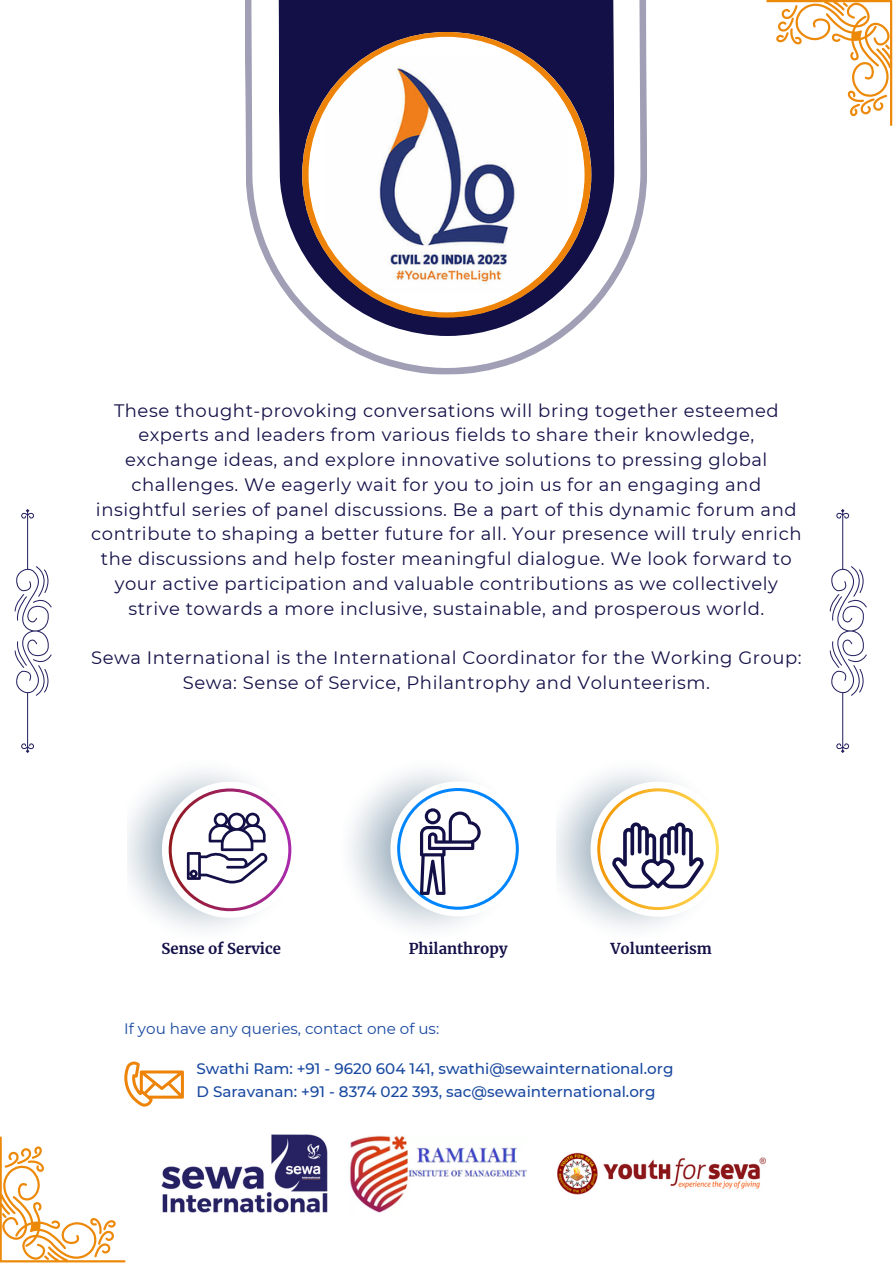
<style>
.page{position:relative;width:893px;height:1264px;background:#fff}
.page>*{position:absolute;margin:0;border:0;box-sizing:border-box;transform-origin:0 0}
.t1{font:18px/24.8px "Montserrat";letter-spacing:.03em;color:#131047;text-align:center}
.t2{font:500 15.15px "Montserrat";color:#1848a0}
.t3{font:15.15px "Montserrat";color:#1848a0}
.t4{font:700 14.85px "Merriweather";color:#131047}
</style>
<div class="page">
<svg style="left:766px;top:0;width:126px;height:126px"></svg>
<svg style="left:0;top:1136px;width:125px;height:126px"></svg>
<svg style="left:15px;top:509px;width:37px;height:244px"></svg>
<svg style="left:829px;top:509px;width:38px;height:244px"></svg>
<svg style="left:245px;top:0;width:402px;height:375px"></svg>
<svg style="left:278px;top:0;width:336px;height:336px;fill:#131047"></svg>
<svg style="left:302px;top:32px;width:289px;height:285px"></svg>
<img style="left:308px;top:37px;width:276px;height:275px;border-radius:50%">
<svg style="left:390px;top:781px;width:129px;height:135px"></svg>
<svg style="left:590px;top:781px;width:129px;height:135px"></svg>
<svg style="left:162px;top:781px;width:130px;height:136px"></svg>
<img style="left:350px;top:1135px;width:177px;height:77px">
<img style="left:162px;top:1134px;width:165px;height:78px">
<img style="left:557px;top:1152px;width:208px;height:42px">
<svg style="left:124px;top:1061px;width:60px;height:45px"></svg>
<p class="t1" style="left:91px;top:398px;width:711px">These thought-provoking conversations will bring together esteemed experts and leaders from various fields to share their knowledge, exchange ideas, and explore innovative solutions to pressing global challenges. We eagerly wait for you to join us for an engaging and insightful series of panel discussions. Be a part of this dynamic forum and contribute to shaping a better future for all. Your presence will truly enrich the discussions and help foster meaningful dialogue. We look forward to your active participation and valuable contributions as we collectively strive towards a more inclusive, sustainable, and prosperous world.</p>
<p class="t1" style="left:91px;top:645px;width:712px">Sewa International is the International Coordinator for the Working Group:</p>
<p class="t1" style="left:183px;top:670px;width:528px">Sewa: Sense of Service, Philantrophy and Volunteerism.</p>
<p class="t4" style="left:161px;top:939px;width:121px">Sense of Service</p>
<p class="t4" style="left:408px;top:939px;width:100px">Philanthropy</p>
<p class="t4" style="left:610px;top:939px;width:103px">Volunteerism</p>
<p class="t3" style="left:124px;top:1019px;width:316px">If you have any queries, contact one of us:</p>
<p class="t2" style="left:196px;top:1059px;width:478px">Swathi Ram: +91 - 9620 604 141, swathi@sewainternational.org</p>
<p class="t2" style="left:196px;top:1082px;width:460px">D Saravanan: +91 - 8374 022 393, sac@sewainternational.org</p>
</div>
